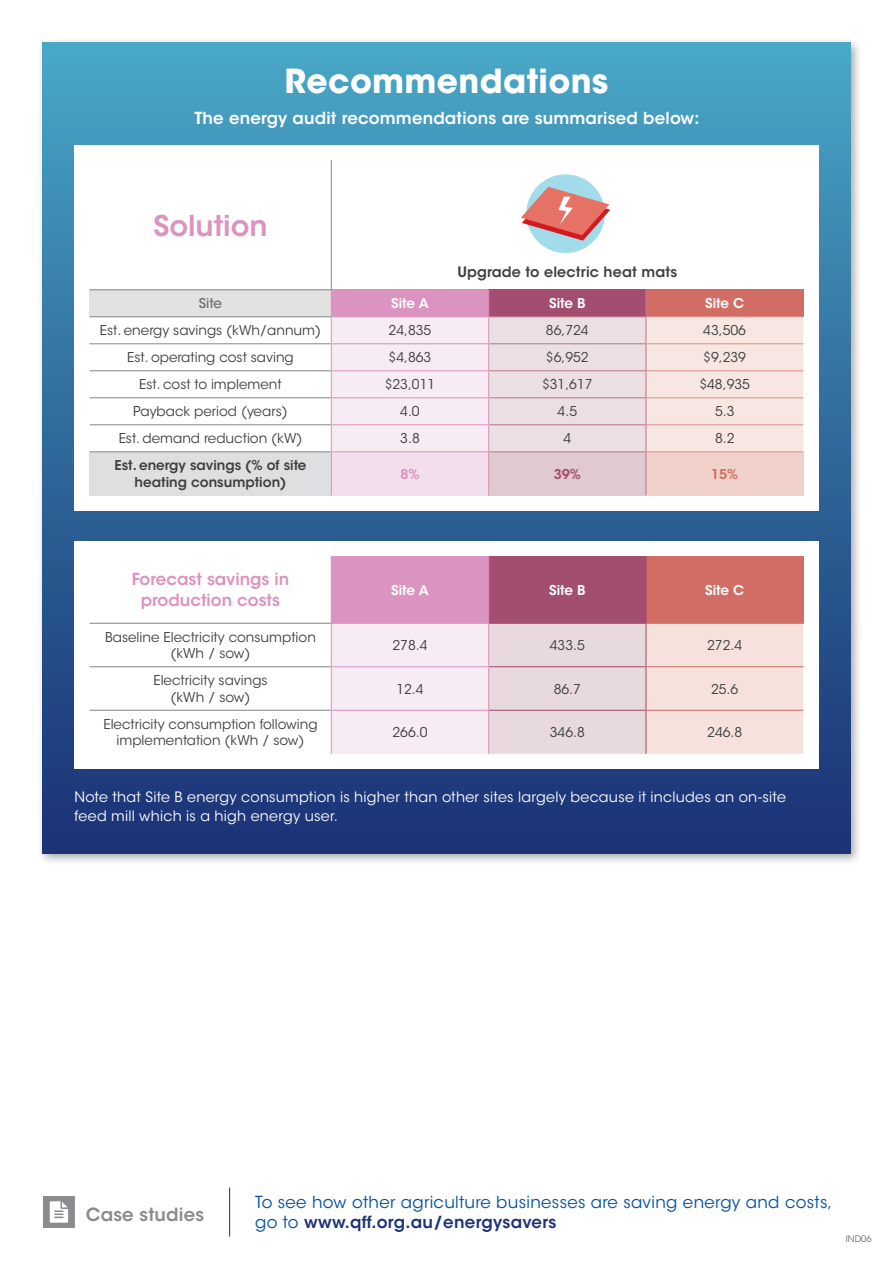
<style>
.page{position:relative;width:893px;height:1263px;background:#fff}
.page>*{position:absolute;margin:0;border:0;box-sizing:border-box;transform-origin:0 0}
.t1{font:700 33px "ITC Avant Garde Std";letter-spacing:.01em;color:#fff}
.t2{font:600 28.5px "ITC Avant Garde Std";color:#db93c0}
.t3{font:600 18px "ITC Avant Garde Std";letter-spacing:.01em;color:#898b8e}
.t4{font:16.5px/19.5px "ITC Avant Garde Std";letter-spacing:.02em;color:#014fa2}
.t5{font:600 16.5px "ITC Avant Garde Std";letter-spacing:.01em;color:#fff}
.t6{font:600 16.5px/21px "ITC Avant Garde Std";color:#db93c0;text-align:center}
.t7{font:14.25px/19.5px "ITC Avant Garde Std";letter-spacing:.02em;color:#fff}
.t8{font:600 14.25px "ITC Avant Garde Std";letter-spacing:.01em;color:#404042}
.t9{font:13.5px/16.5px "ITC Avant Garde Std";color:#404042;text-align:center}
.t10{font:600 13.5px/16.5px "ITC Avant Garde Std";color:#404042;text-align:center}
.t11{font:600 13.5px "ITC Avant Garde Std";color:#fff}
.t12{font:500 13.5px "ITC Avant Garde Std";color:#6d6e70}
.t13{font:600 13.5px "ITC Avant Garde Std";color:#a34e70}
.t14{font:600 13.5px "ITC Avant Garde Std";color:#d26d66}
.t15{font:600 13.5px "ITC Avant Garde Std";color:#db93c0}
.t16{font:9px "ITC Avant Garde Std";letter-spacing:.01em;color:#6d6e70}
.s1{font-weight:600;color:#1d3277}
</style>
<div class="page">
<hr style="left:229px;top:1187px;width:1px;height:49px;background:#1d3277">
<svg style="left:43px;top:1196px;width:32px;height:32px"></svg>
<div style="left:37px;top:37px;width:826px;height:829px;background:#000;opacity:.35"></div>
<div style="left:43px;top:43px;width:807px;height:811px;background:linear-gradient(to bottom,#48a5c5,#192f73)"></div>
<div style="left:74px;top:541px;width:745px;height:228px;background:#fff"></div>
<div style="left:331px;top:556px;width:158px;height:67px;background:#db93c0"></div>
<div style="left:489px;top:556px;width:157px;height:67px;background:#a34e70"></div>
<div style="left:646px;top:556px;width:157px;height:67px;background:#d26d66"></div>
<svg style="left:332px;top:624px;width:471px;height:130px;background:#f1e1e3"></svg>
<hr style="left:90px;top:623px;width:241px;height:1px;background:#898b8e">
<hr style="left:90px;top:666px;width:241px;height:1px;background:#898b8e">
<hr style="left:90px;top:710px;width:241px;height:1px;background:#898b8e">
<hr style="left:646px;top:623px;width:157px;height:1px;background:#d26d66">
<hr style="left:646px;top:666px;width:157px;height:1px;background:#d26d66">
<hr style="left:646px;top:710px;width:157px;height:1px;background:#d26d66">
<hr style="left:331px;top:623px;width:158px;height:1px;background:#db93c0">
<hr style="left:331px;top:624px;width:1px;height:42px;background:#db93c0">
<hr style="left:488px;top:624px;width:1px;height:42px;background:#db93c0">
<hr style="left:331px;top:666px;width:158px;height:1px;background:#db93c0">
<hr style="left:331px;top:667px;width:1px;height:43px;background:#db93c0">
<hr style="left:488px;top:667px;width:1px;height:43px;background:#db93c0">
<hr style="left:331px;top:710px;width:158px;height:1px;background:#db93c0">
<hr style="left:331px;top:711px;width:1px;height:43px;background:#db93c0">
<hr style="left:488px;top:711px;width:1px;height:43px;background:#db93c0">
<hr style="left:489px;top:623px;width:157px;height:1px;background:#a34e70">
<hr style="left:645px;top:624px;width:1px;height:42px;background:#a34e70">
<hr style="left:489px;top:666px;width:157px;height:1px;background:#a34e70">
<hr style="left:645px;top:667px;width:1px;height:43px;background:#a34e70">
<hr style="left:489px;top:710px;width:157px;height:1px;background:#a34e70">
<hr style="left:645px;top:711px;width:1px;height:43px;background:#a34e70">
<div style="left:74px;top:145px;width:745px;height:365px;background:#fff"></div>
<div style="left:90px;top:290px;width:241px;height:27px;background:#e2e2e3"></div>
<div style="left:90px;top:452px;width:241px;height:43px;background:#dedfe0"></div>
<div style="left:331px;top:452px;width:158px;height:43px;background:#f2deec"></div>
<div style="left:489px;top:452px;width:157px;height:43px;background:#e0c9d0"></div>
<div style="left:646px;top:452px;width:157px;height:43px;background:#f1d2ca"></div>
<hr style="left:331px;top:452px;width:1px;height:43px;background:#db93c0">
<hr style="left:488px;top:452px;width:1px;height:43px;background:#db93c0">
<svg style="left:331px;top:290px;width:472px;height:162px;background:#eacfd5"></svg>
<hr style="left:489px;top:451px;width:157px;height:1px;background:#b87a8f">
<hr style="left:645px;top:452px;width:1px;height:43px;background:#b87a8f">
<hr style="left:646px;top:316px;width:157px;height:1px;background:#de9388">
<hr style="left:646px;top:343px;width:157px;height:1px;background:#de9388">
<hr style="left:646px;top:370px;width:157px;height:1px;background:#de9388">
<hr style="left:646px;top:397px;width:157px;height:1px;background:#de9388">
<hr style="left:646px;top:424px;width:157px;height:1px;background:#de9388">
<hr style="left:646px;top:451px;width:157px;height:1px;background:#de9388">
<hr style="left:331px;top:160px;width:1px;height:129px;background:#898b8e">
<hr style="left:90px;top:289px;width:242px;height:1px;background:#898b8e">
<hr style="left:90px;top:316px;width:241px;height:1px;background:#898b8e">
<hr style="left:90px;top:343px;width:241px;height:1px;background:#898b8e">
<hr style="left:90px;top:370px;width:241px;height:1px;background:#898b8e">
<hr style="left:90px;top:397px;width:241px;height:1px;background:#898b8e">
<hr style="left:90px;top:424px;width:241px;height:1px;background:#898b8e">
<hr style="left:90px;top:451px;width:241px;height:1px;background:#898b8e">
<div style="left:526px;top:174px;width:79px;height:79px;background:#a2dceb;border-radius:50%"></div>
<svg style="left:521px;top:180px;width:89px;height:67px"></svg>
<h1 class="t1" style="left:285px;top:59px;width:325px">Recommendations</h1>
<p class="t5" style="left:194px;top:107px;width:506px">The energy audit recommendations are summarised below:</p>
<h2 class="t2" style="left:153px;top:207px;width:116px">Solution</h2>
<p class="t8" style="left:457px;top:263px;width:221px">Upgrade to electric heat mats</p>
<p class="t12" style="left:199px;top:295px;width:25px">Site</p>
<p class="t11" style="left:391px;top:295px;width:39px">Site A</p>
<p class="t11" style="left:549px;top:295px;width:38px">Site B</p>
<p class="t11" style="left:705px;top:295px;width:41px">Site C</p>
<p class="t9" style="left:100px;top:322px;width:223px">Est. energy savings (kWh/annum)</p>
<p class="t9" style="left:389px;top:322px;width:44px">24,835</p>
<p class="t9" style="left:546px;top:322px;width:44px">86,724</p>
<p class="t9" style="left:703px;top:322px;width:44px">43,506</p>
<p class="t9" style="left:127px;top:349px;width:168px">Est. operating cost saving</p>
<p class="t9" style="left:389px;top:349px;width:44px">$4,863</p>
<p class="t9" style="left:546px;top:349px;width:44px">$6,952</p>
<p class="t9" style="left:703px;top:349px;width:44px">$9,239</p>
<p class="t9" style="left:139px;top:376px;width:144px">Est. cost to implement</p>
<p class="t9" style="left:385px;top:376px;width:52px">$23,011</p>
<p class="t9" style="left:542px;top:376px;width:52px">$31,617</p>
<p class="t9" style="left:699px;top:376px;width:52px">$48,935</p>
<p class="t9" style="left:133px;top:403px;width:156px">Payback period (years)</p>
<p class="t9" style="left:400px;top:403px;width:21px">4.0</p>
<p class="t9" style="left:558px;top:403px;width:21px">4.5</p>
<p class="t9" style="left:715px;top:403px;width:21px">5.3</p>
<p class="t9" style="left:119px;top:430px;width:185px">Est. demand reduction (kW)</p>
<p class="t9" style="left:400px;top:430px;width:21px">3.8</p>
<p class="t9" style="left:563px;top:430px;width:9px">4</p>
<p class="t9" style="left:715px;top:430px;width:21px">8.2</p>
<p class="t10" style="left:114px;top:457px;width:194px">Est. energy savings (% of site heating consumption)</p>
<p class="t15" style="left:400px;top:465px;width:21px">8%</p>
<p class="t13" style="left:554px;top:465px;width:29px">39%</p>
<p class="t14" style="left:711px;top:465px;width:29px">15%</p>
<p class="t6" style="left:132px;top:569px;width:159px">Forecast savings in production costs</p>
<p class="t11" style="left:391px;top:581px;width:39px">Site A</p>
<p class="t11" style="left:549px;top:581px;width:38px">Site B</p>
<p class="t11" style="left:705px;top:581px;width:41px">Site C</p>
<p class="t9" style="left:105px;top:629px;width:212px">Baseline Electricity consumption (kWh / sow)</p>
<p class="t9" style="left:392px;top:637px;width:37px">278.4</p>
<p class="t9" style="left:550px;top:637px;width:37px">433.5</p>
<p class="t9" style="left:707px;top:637px;width:37px">272.4</p>
<p class="t9" style="left:153px;top:672px;width:116px">Electricity savings (kWh / sow)</p>
<p class="t9" style="left:396px;top:680px;width:29px">12.4</p>
<p class="t9" style="left:554px;top:680px;width:29px">86.7</p>
<p class="t9" style="left:711px;top:680px;width:29px">25.6</p>
<p class="t9" style="left:103px;top:716px;width:216px">Electricity consumption following implementation (kWh / sow)</p>
<p class="t9" style="left:393px;top:724px;width:37px">266.0</p>
<p class="t9" style="left:550px;top:724px;width:37px">346.8</p>
<p class="t9" style="left:707px;top:724px;width:37px">246.8</p>
<p class="t7" style="left:74px;top:787px;width:713px">Note that Site B energy consumption is higher than other sites largely because it includes an on-site feed mill which is a high energy user.</p>
<h3 class="t3" style="left:86px;top:1202px;width:120px">Case studies</h3>
<p class="t4" style="left:255px;top:1193px;width:579px">To see how other agriculture businesses are saving energy and costs, go to <span class="s1">www.qff.org.au/energysavers</span></p>
<p class="t16" style="left:846px;top:1233px;width:27px">IND06</p>
</div>
